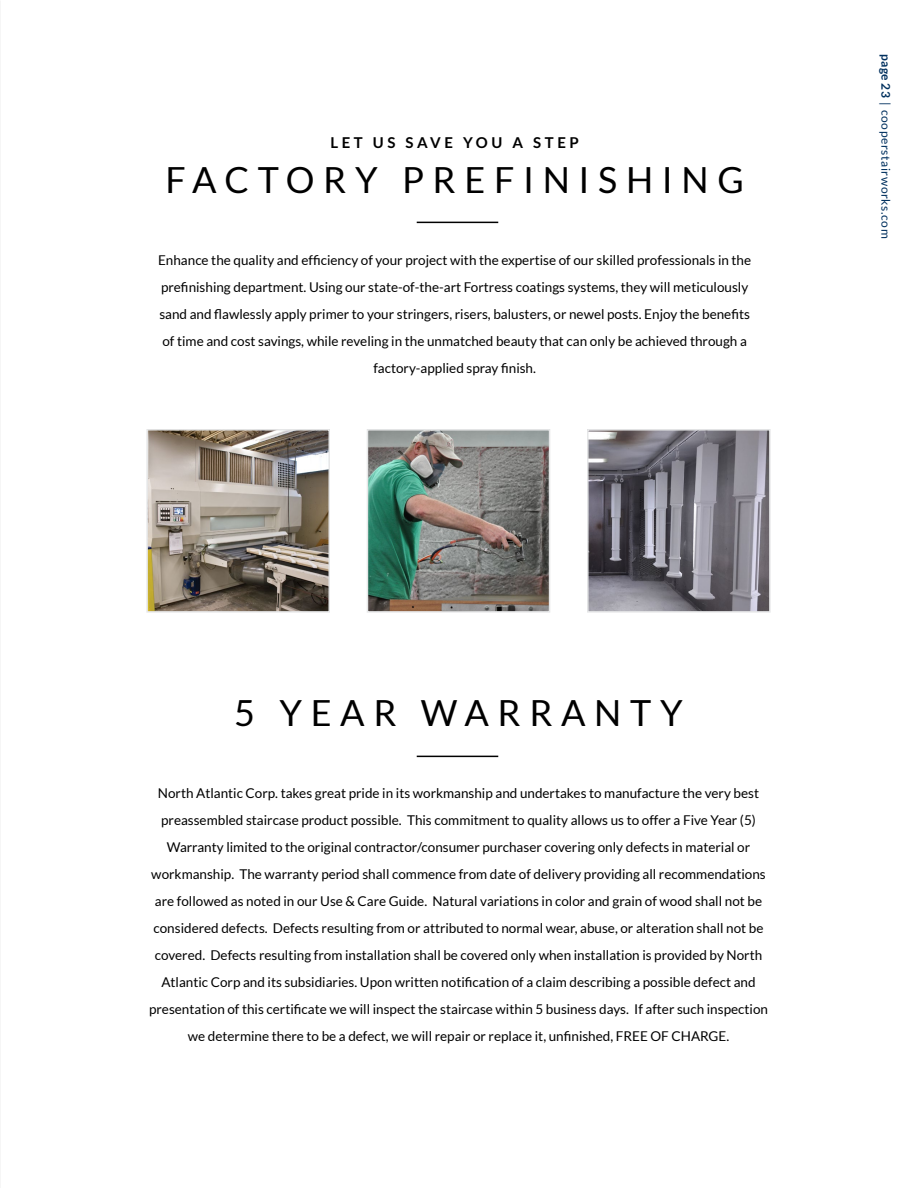
<style>
.page{position:relative;width:918px;height:1188px;background:#fff}
.page>*{position:absolute;margin:0;border:0;box-sizing:border-box;transform-origin:0 0}
.t1{font:36px "Lato";letter-spacing:.24em;color:#000}
.t2{font:700 15px "Lato";letter-spacing:.24em;color:#000}
.t3{font:13.5px/27px "Lato";color:#000;text-align:center}
.t4{font:12px "Lato";letter-spacing:.05em;color:#00305e}
.s1{font-weight:700}
</style>
<div class="page">
<hr style="left:417px;top:222px;width:81px;height:1px;background:#000">
<img style="left:149px;top:432px;width:178px;height:178px">
<div style="left:146px;top:429px;width:184px;height:184px;border:2px solid #e6e7e8"></div>
<img style="left:370px;top:432px;width:177px;height:178px">
<div style="left:367px;top:429px;width:183px;height:184px;border:2px solid #e6e7e8"></div>
<img style="left:590px;top:432px;width:178px;height:178px">
<div style="left:587px;top:429px;width:184px;height:184px;border:2px solid #e6e7e8"></div>
<hr style="left:417px;top:756px;width:81px;height:1px;background:#000">
<p class="t2" style="left:330px;top:134px;width:250px">LET US SAVE YOU A STEP</p>
<h1 class="t1" style="left:166px;top:160px;width:580px">FACTORY PREFINISHING</h1>
<p class="t3" style="left:158px;top:246px;width:595px">Enhance the quality and efficiency of your project with the expertise of our skilled professionals in the prefinishing department. Using our state-of-the-art Fortress coatings systems, they will meticulously sand and flawlessly apply primer to your stringers, risers, balusters, or newel posts. Enjoy the benefits of time and cost savings, while reveling in the unmatched beauty that can only be achieved through a factory-applied spray finish.</p>
<p class="t4" style="left:892px;top:54px;width:186px;rotate:90deg"><span class="s1">page 23</span> | cooperstairworks.com</p>
<h1 class="t1" style="left:234px;top:693px;width:450px">5 YEAR WARRANTY</h1>
<p class="t3" style="left:149px;top:779px;width:620px">North Atlantic Corp. takes great pride in its workmanship and undertakes to manufacture the very best preassembled staircase product possible. This commitment to quality allows us to offer a Five Year (5)<br>Warranty limited to the original contractor/consumer purchaser covering only defects in material or workmanship. The warranty period shall commence from date of delivery providing all recommendations are followed as noted in our Use &amp; Care Guide. Natural variations in color and grain of wood shall not be considered defects. Defects resulting from or attributed to normal wear, abuse, or alteration shall not be covered. Defects resulting from installation shall be covered only when installation is provided by North Atlantic Corp and its subsidiaries. Upon written notification of a claim describing a possible defect and presentation of this certificate we will inspect the staircase within 5 business days. If after such inspection we determine there to be a defect, we will repair or replace it, unfinished, FREE OF CHARGE.</p>
</div>
